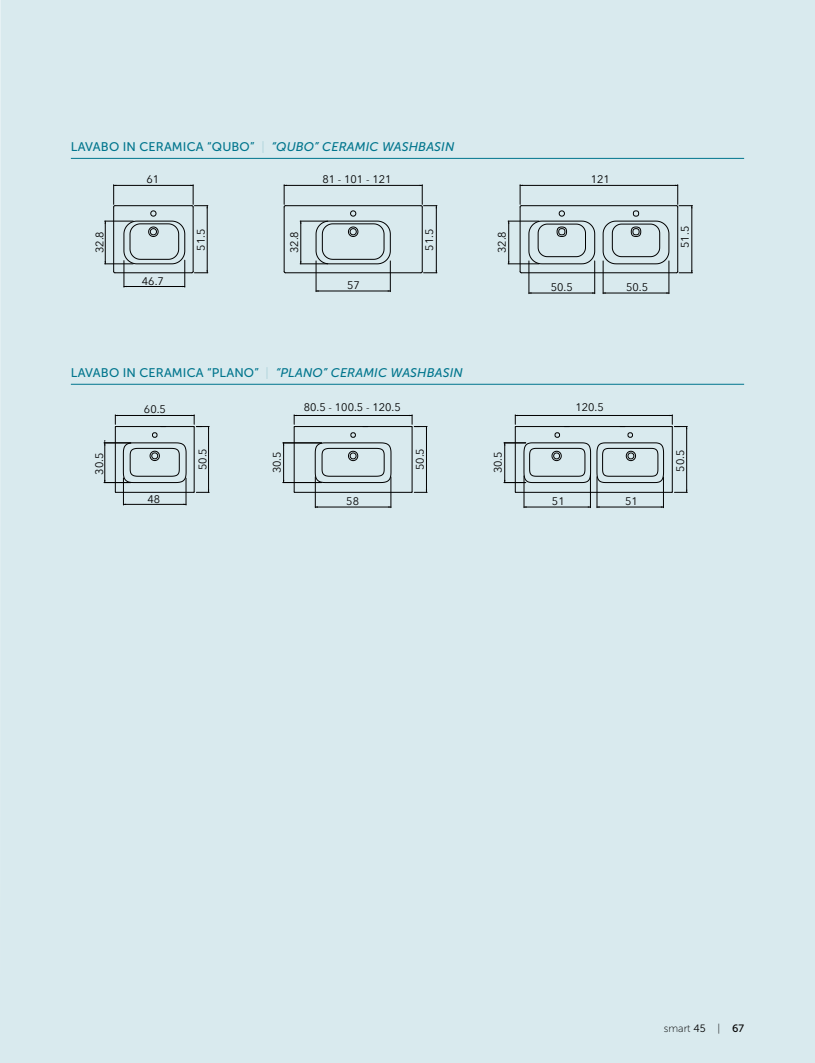
<style>
.page{position:relative;width:815px;height:1063px;background:#d9eaee}
.page>*{position:absolute;margin:0;border:0;box-sizing:border-box;transform-origin:0 0}
.t1{font:12.5px "Museo Sans 500";letter-spacing:.01em;color:#00758d}
.t2{font:11px "Avenir Next";color:#000}
.t3{font:10.62px "Museo Sans 100";color:#000}
.s1{font-family:"Museo Sans 100";color:#99c8d1}
.s2{font-style:italic}
.s3{font-family:"Museo Sans 300"}
.s4{font-family:"Museo Sans 500"}
</style>
<div class="page">
<hr style="left:284px;top:207px;width:1px;height:64px;background:#000">
<hr style="left:521px;top:273px;width:155px;height:1px;background:#000">
<hr style="left:521px;top:205px;width:155px;height:1px;background:#000">
<hr style="left:677px;top:207px;width:1px;height:64px;background:#000">
<hr style="left:520px;top:207px;width:1px;height:64px;background:#000">
<hr style="left:285px;top:273px;width:136px;height:1px;background:#000">
<hr style="left:285px;top:205px;width:136px;height:1px;background:#000">
<hr style="left:422px;top:207px;width:1px;height:64px;background:#000">
<svg style="left:603px;top:211px;width:66px;height:53px;background:#c3d2d6"></svg>
<div style="left:631px;top:227px;width:10px;height:10px;border:1px solid #000;border-radius:50%"></div>
<div style="left:633px;top:228px;width:6px;height:7px;border:1px solid #000;border-radius:50%"></div>
<hr style="left:692px;top:206px;width:1px;height:67px;background:#000">
<svg style="left:676px;top:270px;width:16px;height:4px"></svg>
<hr style="left:436px;top:206px;width:1px;height:67px;background:#000">
<svg style="left:421px;top:270px;width:16px;height:4px"></svg>
<svg style="left:105px;top:185px;width:103px;height:102px;background:#c2d1d4"></svg>
<svg style="left:300px;top:210px;width:91px;height:55px;background:#c0d0d3"></svg>
<hr style="left:603px;top:261px;width:1px;height:33px;background:#000">
<hr style="left:669px;top:261px;width:1px;height:33px;background:#000">
<hr style="left:603px;top:293px;width:66px;height:1px;background:#000">
<hr style="left:594px;top:261px;width:1px;height:33px;background:#000">
<hr style="left:529px;top:261px;width:1px;height:33px;background:#000">
<hr style="left:529px;top:293px;width:66px;height:1px;background:#000">
<hr style="left:508px;top:221px;width:31px;height:1px;background:#000">
<hr style="left:508px;top:264px;width:31px;height:1px;background:#000">
<hr style="left:508px;top:221px;width:1px;height:43px;background:#000">
<hr style="left:284px;top:185px;width:138px;height:1px;background:#000">
<svg style="left:284px;top:186px;width:3px;height:21px"></svg>
<svg style="left:420px;top:185px;width:17px;height:23px"></svg>
<hr style="left:390px;top:261px;width:1px;height:31px;background:#000">
<hr style="left:316px;top:261px;width:1px;height:31px;background:#000">
<hr style="left:316px;top:291px;width:74px;height:1px;background:#000">
<hr style="left:520px;top:185px;width:158px;height:1px;background:#000">
<svg style="left:520px;top:185px;width:75px;height:79px;background:#c2d1d5"></svg>
<svg style="left:675px;top:185px;width:17px;height:23px"></svg>
<hr style="left:516px;top:492px;width:156px;height:1px;background:#000">
<hr style="left:672px;top:427px;width:1px;height:65px;background:#000">
<hr style="left:515px;top:427px;width:1px;height:65px;background:#000">
<hr style="left:295px;top:492px;width:117px;height:1px;background:#000">
<hr style="left:294px;top:427px;width:1px;height:65px;background:#000">
<hr style="left:412px;top:427px;width:1px;height:65px;background:#000">
<svg style="left:315px;top:433px;width:76px;height:50px;background:#c0cfd2"></svg>
<hr style="left:295px;top:426px;width:117px;height:1px;background:#000">
<hr style="left:516px;top:426px;width:156px;height:1px;background:#000">
<svg style="left:597px;top:433px;width:67px;height:50px;background:#bfced1"></svg>
<hr style="left:294px;top:415px;width:118px;height:1px;background:#000">
<svg style="left:294px;top:416px;width:3px;height:11px"></svg>
<hr style="left:515px;top:415px;width:157px;height:1px;background:#000">
<svg style="left:515px;top:416px;width:3px;height:11px"></svg>
<svg style="left:104px;top:415px;width:105px;height:90px;background:#bfced2"></svg>
<hr style="left:426px;top:427px;width:1px;height:65px;background:#000">
<svg style="left:411px;top:490px;width:16px;height:3px"></svg>
<svg style="left:409px;top:415px;width:18px;height:14px"></svg>
<hr style="left:315px;top:477px;width:1px;height:31px;background:#000">
<hr style="left:391px;top:477px;width:1px;height:31px;background:#000">
<hr style="left:315px;top:507px;width:76px;height:1px;background:#000">
<hr style="left:283px;top:443px;width:39px;height:1px;background:#000">
<hr style="left:283px;top:443px;width:1px;height:40px;background:#000">
<hr style="left:686px;top:427px;width:1px;height:65px;background:#000">
<svg style="left:671px;top:490px;width:16px;height:3px"></svg>
<svg style="left:670px;top:415px;width:17px;height:14px"></svg>
<svg style="left:504px;top:433px;width:87px;height:50px;background:#bdcccf"></svg>
<hr style="left:283px;top:482px;width:39px;height:1px;background:#000">
<hr style="left:524px;top:476px;width:1px;height:32px;background:#000">
<hr style="left:590px;top:475px;width:1px;height:33px;background:#000">
<hr style="left:524px;top:507px;width:66px;height:1px;background:#000">
<hr style="left:597px;top:477px;width:1px;height:31px;background:#000">
<hr style="left:663px;top:477px;width:1px;height:31px;background:#000">
<hr style="left:597px;top:507px;width:66px;height:1px;background:#000">
<hr style="left:71px;top:158px;width:673px;height:1px;background:#00758d">
<hr style="left:71px;top:384px;width:673px;height:1px;background:#00758d">
<p class="t1" style="left:71px;top:140px;width:385px">LAVABO IN CERAMICA “QUBO” <span class="s1">|</span> <span class="s2">“QUBO” CERAMIC WASHBASIN</span></p>
<p class="t2" style="left:147px;top:170px;width:14px">61</p>
<p class="t2" style="left:322px;top:170px;width:71px">81 - 101 - 121</p>
<p class="t2" style="left:90px;top:253px;width:24px;rotate:-90deg">32.8</p>
<p class="t2" style="left:192px;top:251px;width:24px;rotate:-90deg">51.5</p>
<p class="t2" style="left:285px;top:253px;width:24px;rotate:-90deg">32.8</p>
<p class="t2" style="left:420px;top:251px;width:24px;rotate:-90deg">51.5</p>
<p class="t2" style="left:142px;top:272px;width:24px">46.7</p>
<p class="t2" style="left:347px;top:276px;width:14px">57</p>
<p class="t1" style="left:71px;top:366px;width:394px">LAVABO IN CERAMICA “PLANO” <span class="s1">|</span> <span class="s2">“PLANO” CERAMIC WASHBASIN</span></p>
<p class="t2" style="left:144px;top:400px;width:24px">60.5</p>
<p class="t2" style="left:304px;top:398px;width:99px">80.5 - 100.5 - 120.5</p>
<p class="t2" style="left:90px;top:475px;width:24px;rotate:-90deg">30.5</p>
<p class="t2" style="left:193px;top:470px;width:24px;rotate:-90deg">50.5</p>
<p class="t2" style="left:268px;top:473px;width:24px;rotate:-90deg">30.5</p>
<p class="t2" style="left:411px;top:470px;width:24px;rotate:-90deg">50.5</p>
<p class="t2" style="left:346px;top:492px;width:14px">58</p>
<p class="t2" style="left:148px;top:490px;width:14px">48</p>
<p class="t2" style="left:591px;top:170px;width:21px">121</p>
<p class="t2" style="left:493px;top:253px;width:24px;rotate:-90deg">32.8</p>
<p class="t2" style="left:676px;top:248px;width:24px;rotate:-90deg">51.5</p>
<p class="t2" style="left:551px;top:278px;width:24px">50.5</p>
<p class="t2" style="left:626px;top:278px;width:24px">50.5</p>
<p class="t2" style="left:575px;top:398px;width:30px">120.5</p>
<p class="t2" style="left:489px;top:473px;width:24px;rotate:-90deg">30.5</p>
<p class="t2" style="left:671px;top:472px;width:24px;rotate:-90deg">50.5</p>
<p class="t2" style="left:552px;top:492px;width:14px">51</p>
<p class="t2" style="left:625px;top:492px;width:14px">51</p>
<p class="t3" style="left:664px;top:1022px;width:82px">smart <span class="s3">45</span> | <span class="s4">67</span></p>
</div>
